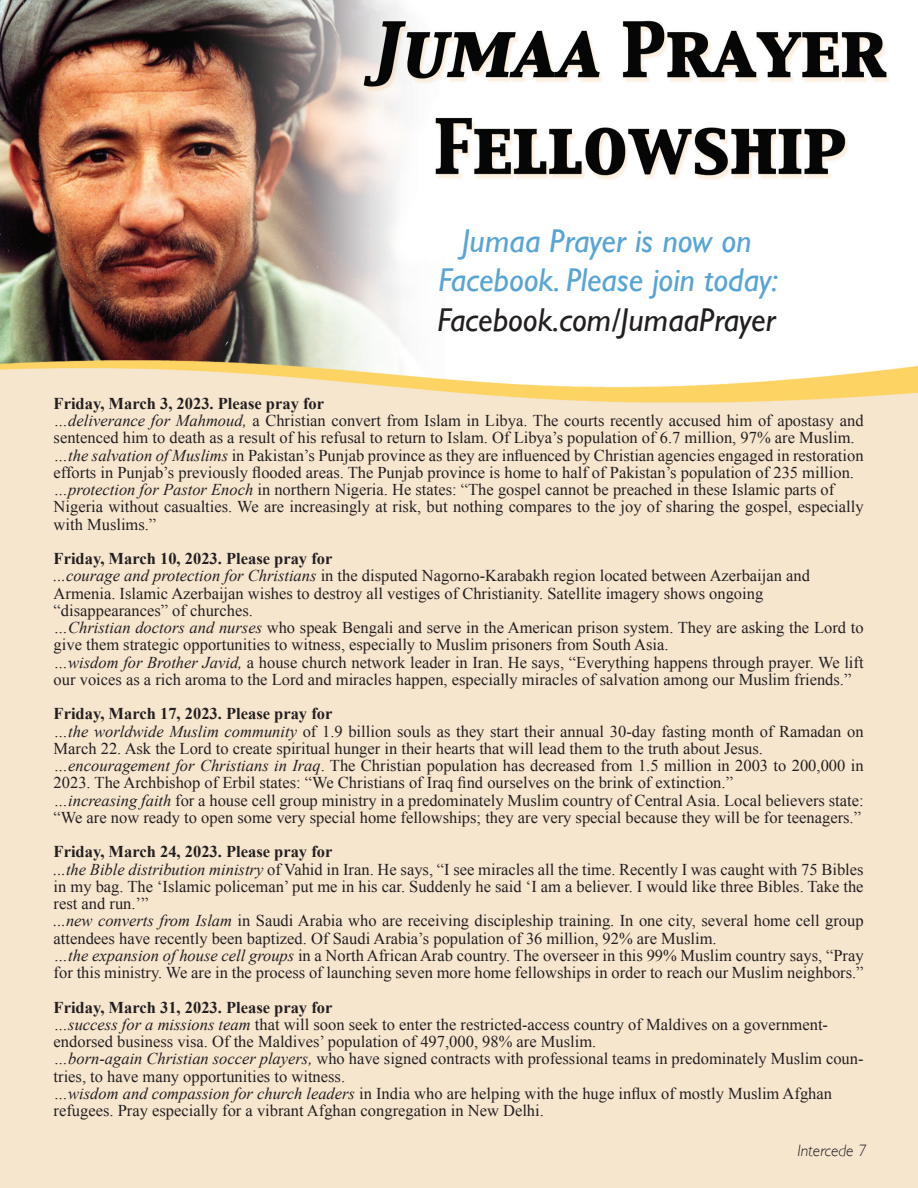
<style>
.page{position:relative;width:918px;height:1188px;background:#fff}
.page>*{position:absolute;margin:0;border:0;box-sizing:border-box;transform-origin:0 0}
.t1{font:italic 33px "Gill Sans";color:#58a5d5}
.t2{font:italic 33px "Gill Sans";color:#231f20}
.t3{font:16.5px/17.2px "Times New Roman";color:#231f20}
.t4{font:700 16.5px "Times New Roman";color:#231f20}
.t5{font:italic 300 16.5px "Gill Sans";color:#231f20}
.s1{font-style:italic}
</style>
<div class="page">
<img style="left:0;top:0;width:918px;height:1188px">
<p class="t1" style="left:462px;top:222px;width:291px">Jumaa Prayer is now on</p>
<p class="t1" style="left:439px;top:261px;width:341px">Facebook. Please join today:</p>
<p class="t2" style="left:438px;top:301px;width:340px">Facebook.com/JumaaPrayer</p>
<p class="t4" style="left:54px;top:392px;width:272px">Friday, March 3, 2023. Please pray for</p>
<p class="t3" style="left:54px;top:412px;width:812px"><span class="s1">…deliverance for Mahmoud,</span> a Christian convert from Islam in Libya. The courts recently accused him of apostasy and sentenced him to death as a result of his refusal to return to Islam. Of Libya’s population of 6.7 million, 97% are Muslim.</p>
<p class="t3" style="left:54px;top:446px;width:812px"><span class="s1">…the salvation of Muslims</span> in Pakistan’s Punjab province as they are influenced by Christian agencies engaged in restoration efforts in Punjab’s previously flooded areas. The Punjab province is home to half of Pakistan’s population of 235 million.</p>
<p class="t3" style="left:54px;top:481px;width:782px"><span class="s1">…protection for Pastor Enoch</span> in northern Nigeria. He states: “The gospel cannot be preached in these Islamic parts of</p>
<p class="t3" style="left:54px;top:498px;width:812px">Nigeria without casualties. We are increasingly at risk, but nothing compares to the joy of sharing the gospel, especially with Muslims.”</p>
<p class="t4" style="left:54px;top:547px;width:280px">Friday, March 10, 2023. Please pray for</p>
<p class="t3" style="left:54px;top:567px;width:758px"><span class="s1">...courage and protection for Christians</span> in the disputed Nagorno-Karabakh region located between Azerbaijan and</p>
<p class="t3" style="left:54px;top:584px;width:711px">Armenia. Islamic Azerbaijan wishes to destroy all vestiges of Christianity. Satellite imagery shows ongoing</p>
<p class="t3" style="left:54px;top:602px;width:201px">“disappearances” of churches.</p>
<p class="t3" style="left:54px;top:619px;width:812px"><span class="s1">…Christian doctors and nurses</span> who speak Bengali and serve in the American prison system. They are asking the Lord to give them strategic opportunities to witness, especially to Muslim prisoners from South Asia.</p>
<p class="t3" style="left:54px;top:653px;width:812px"><span class="s1">…wisdom for Brother Javid,</span> a house church network leader in Iran. He says, “Everything happens through prayer. We lift our voices as a rich aroma to the Lord and miracles happen, especially miracles of salvation among our Muslim friends.”</p>
<p class="t4" style="left:54px;top:703px;width:280px">Friday, March 17, 2023. Please pray for</p>
<p class="t3" style="left:54px;top:722px;width:812px"><span class="s1">…the worldwide Muslim community</span> of 1.9 billion souls as they start their annual 30-day fasting month of Ramadan on<br>March 22. Ask the Lord to create spiritual hunger in their hearts that will lead them to the truth about Jesus.</p>
<p class="t3" style="left:54px;top:757px;width:812px"><span class="s1">…encouragement for Christians in Iraq</span>. The Christian population has decreased from 1.5 million in 2003 to 200,000 in<br>2023. The Archbishop of Erbil states: “We Christians of Iraq find ourselves on the brink of extinction.”</p>
<p class="t3" style="left:54px;top:791px;width:812px"><span class="s1">…increasing faith</span> for a house cell group ministry in a predominately Muslim country of Central Asia. Local believers state: “We are now ready to open some very special home fellowships; they are very special because they will be for teenagers.”</p>
<p class="t4" style="left:54px;top:841px;width:280px">Friday, March 24, 2023. Please pray for</p>
<p class="t3" style="left:54px;top:860px;width:812px;text-align:justify"><span class="s1">...the Bible distribution ministry</span> of Vahid in Iran. He says, “I see miracles all the time. Recently I was caught with 75 Bibles in my bag. The ‘Islamic policeman’ put me in his car. Suddenly he said ‘I am a believer. I would like three Bibles. Take the rest and run.’”</p>
<p class="t3" style="left:54px;top:912px;width:812px"><span class="s1">...new converts from Islam</span> in Saudi Arabia who are receiving discipleship training. In one city, several home cell group attendees have recently been baptized. Of Saudi Arabia’s population of 36 million, 92% are Muslim.</p>
<p class="t3" style="left:54px;top:947px;width:812px"><span class="s1">…the expansion of house cell groups</span> in a North African Arab country. The overseer in this 99% Muslim country says, “Pray for this ministry. We are in the process of launching seven more home fellowships in order to reach our Muslim neighbors.”</p>
<p class="t4" style="left:54px;top:996px;width:280px">Friday, March 31, 2023. Please pray for</p>
<p class="t3" style="left:54px;top:1016px;width:776px"><span class="s1">…success for a missions team</span> that will soon seek to enter the restricted-access country of Maldives on a government-</p>
<p class="t3" style="left:54px;top:1033px;width:544px">endorsed business visa. Of the Maldives’ population of 497,000, 98% are Muslim.</p>
<p class="t3" style="left:54px;top:1050px;width:811px"><span class="s1">…born-again Christian soccer players,</span> who have signed contracts with professional teams in predominately Muslim coun&shy;tries, to have many opportunities to witness.</p>
<p class="t3" style="left:54px;top:1085px;width:780px"><span class="s1">…wisdom and compassion for church leaders</span> in India who are helping with the huge influx of mostly Muslim Afghan</p>
<p class="t3" style="left:54px;top:1102px;width:492px">refugees. Pray especially for a vibrant Afghan congregation in New Delhi.</p>
<p class="t5" style="left:797px;top:1141px;width:71px">Intercede 7</p>
</div>
